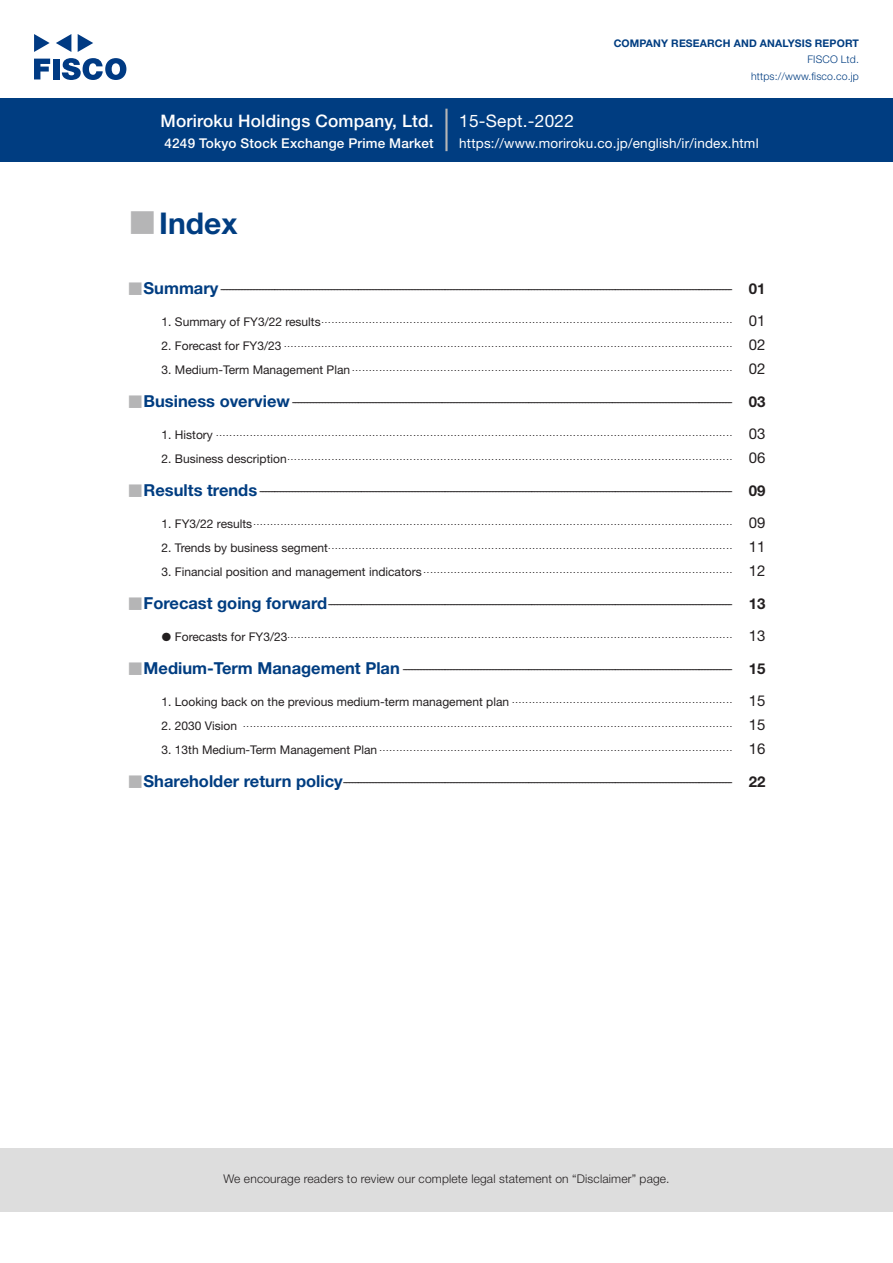
<style>
.page{position:relative;width:893px;height:1263px;background:#fff}
.page>*{position:absolute;margin:0;border:0;box-sizing:border-box;transform-origin:0 0}
.t1{font:700 30px "Helvetica Neue LT Std";color:#003d81}
.t2{font:500 17.25px "Helvetica Neue LT Std";letter-spacing:.015em;color:#fff}
.t3{font:17.25px "Helvetica Neue LT Std";letter-spacing:.015em;color:#fff}
.t4{font:700 16.5px "Helvetica Neue LT Std";color:#003d81}
.t5{font:15px "Helvetica Neue LT Std";color:#231f20}
.t6{font:700 15px "Helvetica Neue LT Std";color:#231f20}
.t7{font:13.5px "Helvetica Neue LT Std";letter-spacing:.015em;color:#fff}
.t8{font:500 13.5px "Helvetica Neue LT Std";letter-spacing:.015em;color:#fff}
.t9{font:12px "Helvetica Neue LT Std";color:#231f20}
.t10{font:300 12px "Helvetica Neue LT Std";letter-spacing:.015em;color:#231f20}
.t11{font:700 10.5px "Helvetica Neue LT Std";letter-spacing:.015em;color:#003d81}
.t12{font:300 10.5px/16.5px "Helvetica Neue LT Std";letter-spacing:.015em;color:#003d81;text-align:right}
.t13{font:9px "Helvetica Neue LT Std";color:#231f20}
.s1{font-family:"Hiragino UD Sans F Std N W6";font-weight:400;color:#b5b5b6}
.s2{font-family:"Hiragino UD Sans Std W6";font-weight:400;color:#b5b5b6}
.s3{font-size:12px}
</style>
<div class="page">
<div style="left:0;top:1148px;width:893px;height:64px;background:#ddd"></div>
<svg style="left:34px;top:59px;width:16px;height:20px"></svg>
<div style="left:53px;top:59px;width:6px;height:20px;background:#003a83"></div>
<svg style="left:62px;top:58px;width:64px;height:22px"></svg>
<svg style="left:34px;top:34px;width:16px;height:18px"></svg>
<svg style="left:78px;top:34px;width:15px;height:18px"></svg>
<svg style="left:56px;top:34px;width:15px;height:18px"></svg>
<div style="left:0;top:98px;width:893px;height:64px;background:#003d81"></div>
<hr style="left:445px;top:109px;width:3px;height:42px;background:#b5b5b6">
<h2 class="t2" style="left:160px;top:110px;width:275px">Moriroku Holdings Company, Ltd.</h2>
<h3 class="t8" style="left:165px;top:135px;width:271px">4249 Tokyo Stock Exchange Prime Market</h3>
<h1 class="t1" style="left:128px;top:204px;width:112px"><span class="s1">■</span>Index</h1>
<h2 class="t3" style="left:459px;top:110px;width:116px">15-Sept.-2022</h2>
<p class="t11" style="left:614px;top:37px;width:247px">COMPANY RESEARCH AND ANALYSIS REPORT</p>
<p class="t12" style="left:751px;top:51px;width:109px">FISCO Ltd. https://www.fisco.co j p.</p>
<h3 class="t7" style="left:459px;top:135px;width:301px">https://www.moriroku.co j p. /english /i r/ index.html</h3>
<h3 class="t4" style="left:127px;top:278px;width:93px"><span class="s2">■</span>Summary</h3>
<h3 class="t9" style="left:220px;top:281px;width:514px">---------------------------------------------------------------------------------------------------------------------------------------------------------------------------</h3>
<h3 class="t9" style="left:162px;top:314px;width:161px">1. Summary of FY3/22 results</h3>
<p class="t13" style="left:321px;top:314px;width:412px">.........................................................................................................................</p>
<h3 class="t9" style="left:162px;top:338px;width:121px">2. Forecast for FY3/23</h3>
<p class="t13" style="left:284px;top:338px;width:450px">....................................................................................................................................</p>
<h3 class="t9" style="left:162px;top:362px;width:190px">3. Medium-Term Management Plan</h3>
<p class="t13" style="left:352px;top:362px;width:382px">................................................................................................................</p>
<h3 class="t4" style="left:127px;top:391px;width:164px"><span class="s2">■</span>Business overview</h3>
<h3 class="t9" style="left:292px;top:394px;width:442px">---------------------------------------------------------------------------------------------------------------------------------------------------</h3>
<h3 class="t9" style="left:162px;top:427px;width:53px">1. History</h3>
<p class="t13" style="left:216px;top:427px;width:518px">........................................................................................................................................................</p>
<h3 class="t9" style="left:162px;top:451px;width:127px">2. Business description</h3>
<p class="t13" style="left:287px;top:451px;width:446px">...................................................................................................................................</p>
<h3 class="t4" style="left:127px;top:480px;width:131px"><span class="s2">■</span>Results trends</h3>
<h3 class="t9" style="left:259px;top:483px;width:475px">--------------------------------------------------------------------------------------------------------------------------------------------------------------</h3>
<h3 class="t9" style="left:162px;top:516px;width:92px">1. FY3/22 results</h3>
<p class="t13" style="left:253px;top:516px;width:480px">.............................................................................................................................................</p>
<h3 class="t9" style="left:162px;top:540px;width:168px">2. Trends by business segment</h3>
<p class="t13" style="left:328px;top:540px;width:405px">.......................................................................................................................</p>
<h3 class="t9" style="left:162px;top:564px;width:262px">3. Financial position and management indicators</h3>
<p class="t13" style="left:424px;top:564px;width:310px">...........................................................................................</p>
<h3 class="t4" style="left:127px;top:593px;width:201px"><span class="s2">■</span>Forecast going forward</h3>
<h3 class="t9" style="left:328px;top:596px;width:407px">---------------------------------------------------------------------------------------------------------------------------------------</h3>
<p class="t13" style="left:263px;top:629px;width:470px"><span class="s3">3/23</span>...................................................................................................................................</p>
<h3 class="t9" style="left:162px;top:629px;width:103px">• Forecasts for FY</h3>
<h3 class="t4" style="left:127px;top:658px;width:274px"><span class="s2">■</span>Medium-Term Management Plan</h3>
<h3 class="t9" style="left:402px;top:661px;width:332px">--------------------------------------------------------------------------------------------------------------</h3>
<h3 class="t9" style="left:162px;top:694px;width:349px">1. Looking back on the previous medium-term management plan</h3>
<p class="t13" style="left:512px;top:694px;width:222px">.................................................................</p>
<h3 class="t9" style="left:162px;top:718px;width:77px">2. 2030 Vision</h3>
<p class="t13" style="left:243px;top:718px;width:490px">................................................................................................................................................</p>
<h3 class="t9" style="left:162px;top:742px;width:217px">3. 13th Medium-Term Management Plan</h3>
<p class="t13" style="left:379px;top:742px;width:354px">........................................................................................................</p>
<h3 class="t4" style="left:127px;top:771px;width:217px"><span class="s2">■</span>Shareholder return policy</h3>
<h3 class="t9" style="left:343px;top:774px;width:392px">----------------------------------------------------------------------------------------------------------------------------------</h3>
<h3 class="t6" style="left:749px;top:279px;width:18px">01</h3>
<h3 class="t5" style="left:749px;top:311px;width:18px">01</h3>
<h3 class="t5" style="left:749px;top:335px;width:18px">02</h3>
<h3 class="t5" style="left:749px;top:359px;width:18px">02</h3>
<h3 class="t6" style="left:749px;top:392px;width:18px">03</h3>
<h3 class="t5" style="left:749px;top:424px;width:18px">03</h3>
<h3 class="t5" style="left:749px;top:448px;width:18px">06</h3>
<h3 class="t6" style="left:749px;top:481px;width:18px">09</h3>
<h3 class="t5" style="left:749px;top:513px;width:18px">09</h3>
<h3 class="t5" style="left:749px;top:537px;width:18px">11</h3>
<h3 class="t5" style="left:749px;top:561px;width:18px">12</h3>
<h3 class="t6" style="left:749px;top:594px;width:18px">13</h3>
<h3 class="t5" style="left:749px;top:626px;width:18px">13</h3>
<h3 class="t6" style="left:749px;top:659px;width:18px">15</h3>
<h3 class="t5" style="left:749px;top:691px;width:18px">15</h3>
<h3 class="t5" style="left:749px;top:715px;width:18px">15</h3>
<h3 class="t5" style="left:749px;top:739px;width:18px">16</h3>
<h3 class="t6" style="left:749px;top:772px;width:18px">22</h3>
<h3 class="t10" style="left:223px;top:1171px;width:448px">We encourage readers to review our complete legal statement on “Disclaimer” page.</h3>
</div>
